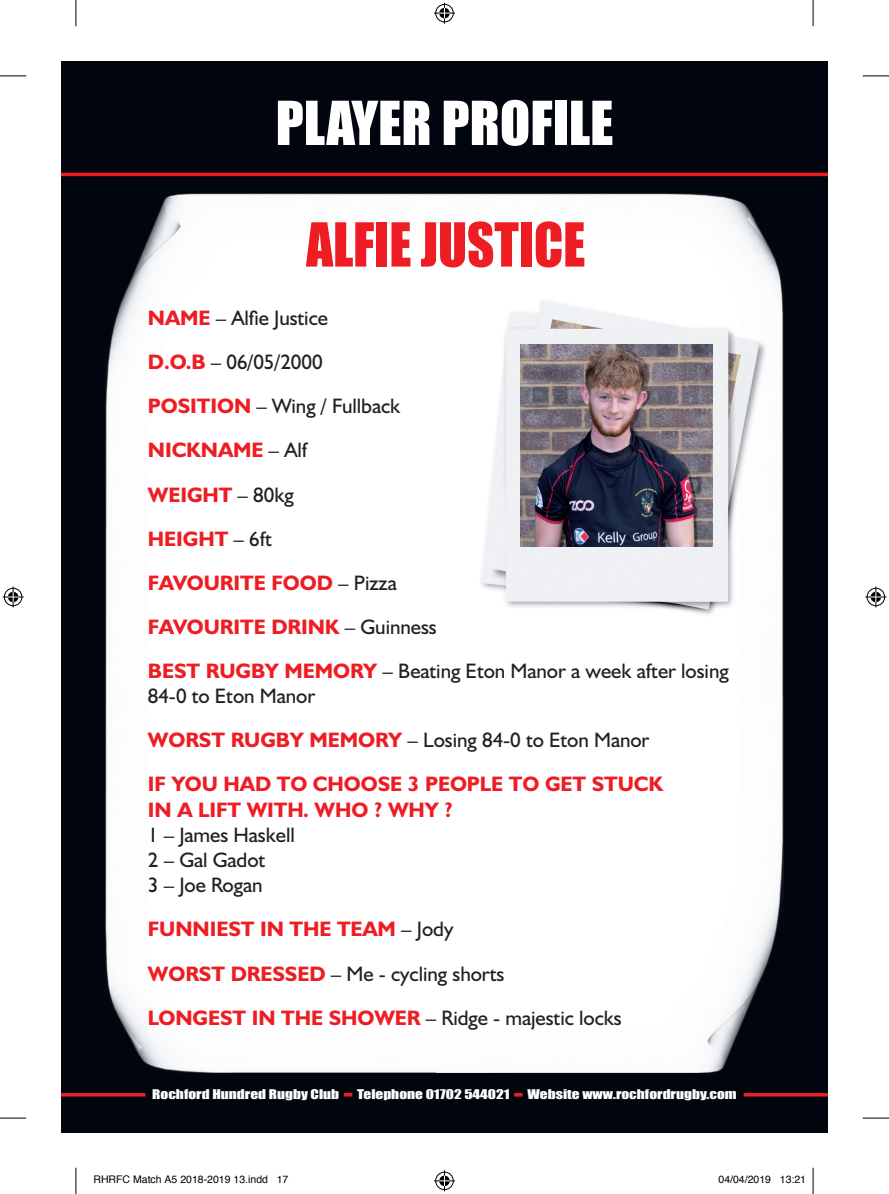
<style>
.page{position:relative;width:889px;height:1194px;background:#fff}
.page>*{position:absolute;margin:0;border:0;box-sizing:border-box;transform-origin:0 0}
.t1{font:56px/121.5px "Impact";color:#fff}
.t2{font:300 52.5px "Souvenir IT Cby BT";color:#fff}
.t3{font:21px/44.1px "Humanist 521 BT";letter-spacing:-.005em;color:#231f20}
.t4{font:700 21px/44.1px "Humanist 521 BT";letter-spacing:-.005em;color:#ee1d23}
.t5{font:12.25px "Impact";color:#fff;scale:1.25 1}
.t6{font:10.5px "Helvetica";color:#000}
.s1{font-family:"Souvenir IT Cby BT";font-weight:300;font-size:52.5px}
.s2{color:#ee1d23}
.s3{font-weight:700;color:#ee1d23}
.s4{font-weight:400;color:#231f20}
.s5{font-size:25.72px;color:#ee1d23}
</style>
<div class="page">
<div style="left:76px;top:61px;width:751px;height:1071px;background:#01060e"></div>
<div style="left:106px;top:193px;width:677px;height:880px;background:#fff"></div>
<img style="left:463px;top:289px;width:312px;height:339px">
<img style="left:520px;top:344px;width:192px;height:202px">
<div style="left:61px;top:61px;width:15px;height:1071px;background:#01060e"></div>
<hr style="left:61px;top:173px;width:766px;height:3px;background:#ee1d23">
<hr style="left:61px;top:1093px;width:84px;height:3px;background:#ee1d23">
<hr style="left:743px;top:1093px;width:84px;height:3px;background:#ee1d23">
<svg style="left:0;top:76px;width:26px;height:1px"></svg>
<svg style="left:862px;top:76px;width:26px;height:1px"></svg>
<svg style="left:0;top:1117px;width:26px;height:1px"></svg>
<svg style="left:862px;top:1117px;width:26px;height:1px"></svg>
<svg style="left:76px;top:0;width:1px;height:26px"></svg>
<svg style="left:76px;top:1167px;width:1px;height:26px"></svg>
<svg style="left:812px;top:0;width:1px;height:26px"></svg>
<svg style="left:812px;top:1167px;width:1px;height:26px"></svg>
<svg style="left:434px;top:3px;width:21px;height:21px"></svg>
<svg style="left:434px;top:1170px;width:21px;height:21px"></svg>
<svg style="left:3px;top:586px;width:21px;height:21px"></svg>
<svg style="left:865px;top:586px;width:21px;height:21px"></svg>
<h1 class="t1" style="left:306px;top:62px;width:430px;text-indent:-31px">Player Profile<span class="s1">MESSAGE<br></span><span class="s2">Alfie Justice</span></h1>
<h2 class="t2" style="left:154px;top:92px;width:322px">CHAIRMAN’S</h2>
<p class="t3" style="left:148px;top:295px;width:254px"><span class="s3">NAME</span> – Alfie Justice<br><span class="s3">D.O.B</span> – 06/05/2000<br><span class="s3">POSITION</span> – Wing / Fullback<br><span class="s3">NICKNAME</span></p>
<p class="t4" style="left:148px;top:428px;width:290px;text-indent:121px"><span class="s4">– Alf<br></span>WEIGHT <span class="s4">– 80kg<br></span>HEIGHT <span class="s4">– 6ft<br></span>FAVOURITE FOOD <span class="s4">– Pizza<br></span>FAVOURITE DRINK <span class="s4">– Guinness<br></span>BEST RUGBY MEM</p>
<p class="t3" style="left:333px;top:648px;width:397px"><span class="s3">ORY</span> – Beating Eton Manor a week after losing</p>
<p class="t3" style="left:148px;top:673px;width:169px">84-0 to Eton Manor</p>
<p class="t4" style="left:148px;top:717px;width:178px">WORST RUGBY MEM</p>
<p class="t4" style="left:148px;top:717px;width:516px;text-indent:210px">ORY <span class="s4">– Losing 84-0 to Eton Manor<br></span>IF YOU HAD TO CHOOSE 3 PEOPLE TO GET STUCK</p>
<p class="t4" style="left:148px;top:787px;width:306px">IN A LIFT WITH. WHO ? WHY ?</p>
<p class="t3" style="left:148px;top:821px;width:148px;line-height:25.2px">1 – James Haskell<br>2 – Gal Gadot<br>3 – Joe Rogan</p>
<p class="t4" style="left:148px;top:906px;width:218px">FUNNIEST IN THE TEAM</p>
<p class="t3" style="left:148px;top:906px;width:475px;text-indent:253px">– Jody<br><span class="s3">WORST DRESSED</span> – Me - cycling shorts<br><span class="s3">LONGEST IN THE SHOWER</span> – Ridge - majestic locks</p>
<p class="t5" style="left:152px;top:1086px;width:469px">Rochford Hundred Rugby Club <span class="s5">-</span> Telephone 01702 544021 <span class="s5">-</span> Website www.rochfordrugby.com</p>
<p class="t6" style="left:93px;top:1171px;width:196px">RHRFC Match A5 2018-2019 13.indd 17</p>
<p class="t6" style="left:718px;top:1171px;width:89px">04/04/2019 13:21</p>
</div>
